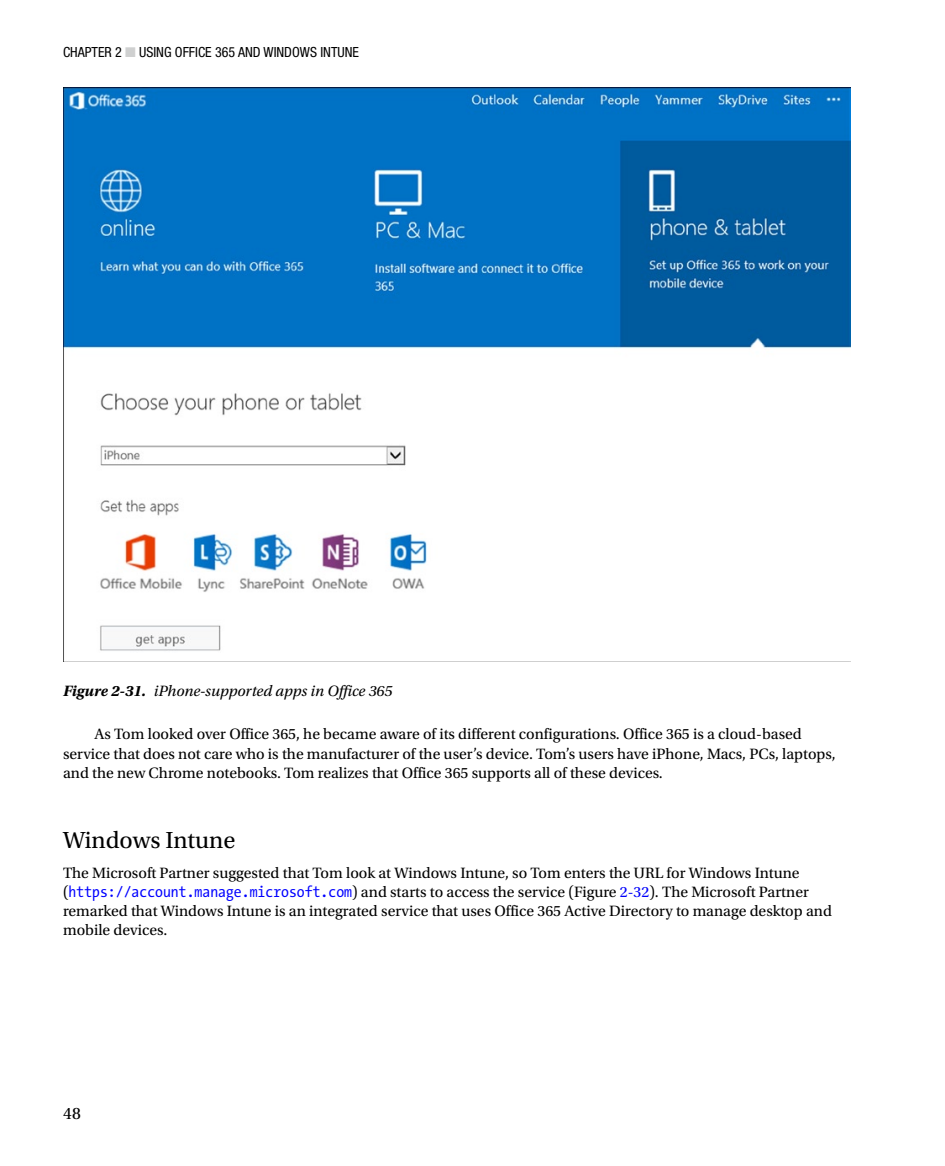
<style>
.page{position:relative;width:945px;height:1166px;background:#fff}
.page>*{position:absolute;margin:0;border:0;box-sizing:border-box;transform-origin:0 0}
.t1{font:24.5px "Utopia Std";color:#000}
.t2{font:17.5px "Utopia Std";color:#000}
.t3{font:15.75px/19.2px "Utopia Std";color:#000}
.t4{font:italic 15.75px "Utopia Std";color:#000}
.t5{font:condensed 14px "Helvetica Neue";color:#000}
.s1{color:#cfd0d0}
.s2{font-weight:700}
.s3{font-family:"The Sans Mono Con Normal";color:#00f}
.s4{color:#0000fa}
</style>
<div class="page">
<img style="left:63px;top:88px;width:788px;height:573px">
<p class="t5" style="left:63px;top:44px;width:298px">CHAPTER 2 <span class="s1">■</span> USING OFFICE 365 AND WINDOWS INTUNE</p>
<p class="t4" style="left:63px;top:682px;width:331px"><span class="s2">Figure 2-31.</span> iPhone-supported apps in Office 365</p>
<p class="t3" style="left:63px;top:725px;width:774px;text-indent:32px">As Tom looked over Office 365, he became aware of its different configurations. Office 365 is a cloud-based service that does not care who is the manufacturer of the user’s device. Tom’s users have iPhone, Macs, PCs, laptops, and the new Chrome notebooks. Tom realizes that Office 365 supports all of these devices.</p>
<h1 class="t1" style="left:63px;top:826px;width:174px">Windows Intune</h1>
<p class="t3" style="left:63px;top:863px;width:771px">The Microsoft Partner suggested that Tom look at Windows Intune, so Tom enters the URL for Windows Intune (<span class="s3">https://account.manage.microsoft.com</span>) and starts to access the service (Figure <span class="s4">2-32</span>). The Microsoft Partner remarked that Windows Intune is an integrated service that uses Office 365 Active Directory to manage desktop and mobile devices.</p>
<p class="t2" style="left:63px;top:1103px;width:19px">48</p>
</div>
